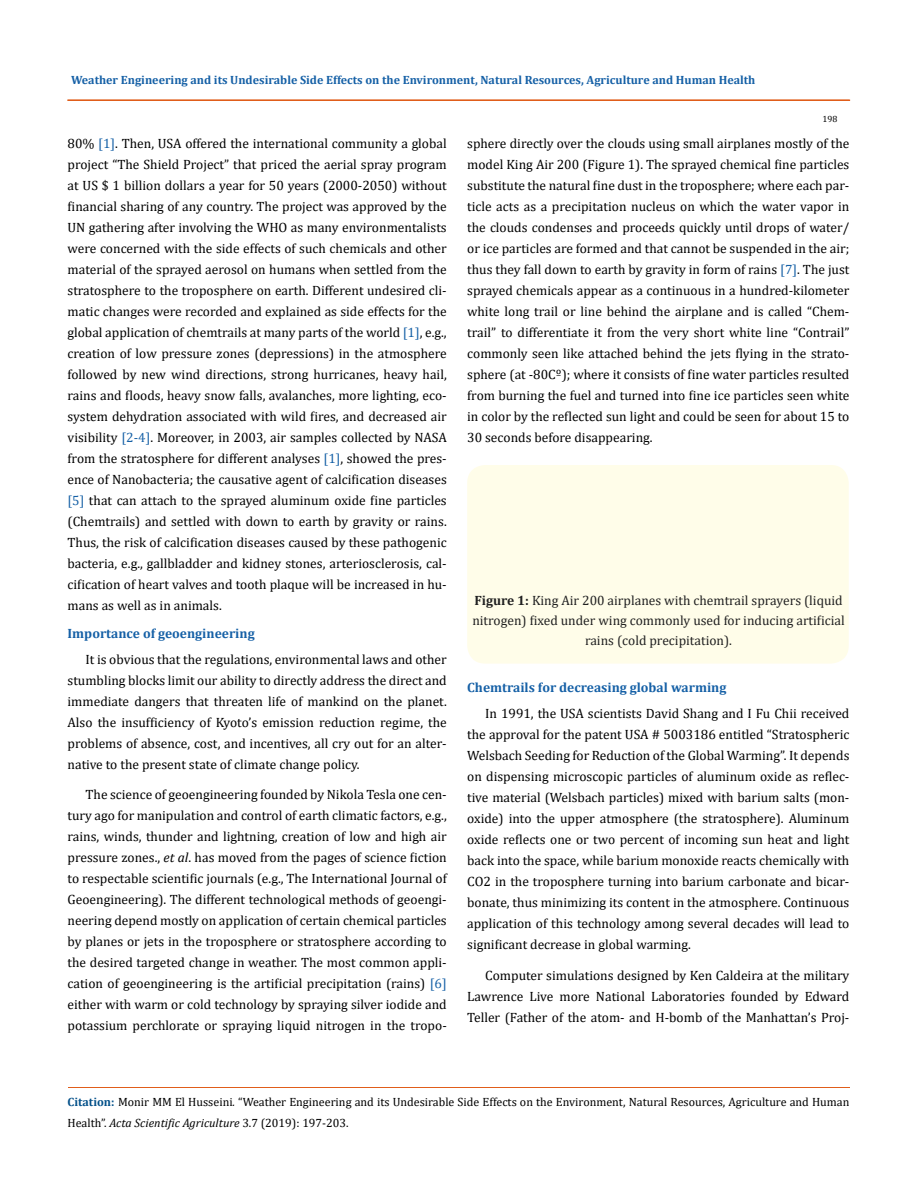
<style>
.page{position:relative;width:917px;height:1188px;background:#fff}
.page>*{position:absolute;margin:0;border:0;box-sizing:border-box;transform-origin:0 0}
.t1{font:13.5px/21px "Cambria";color:#000;text-align:justify}
.t2{font:13.5px/20.2px "Cambria";color:#212121;text-align:center}
.t3{font:700 13.5px "Cambria";color:#1560a6}
.t4{font:12px/21px "Cambria";color:#000}
.t5{font:700 12px "Cambria";color:#1560a6}
.t6{font:9px "Cambria";color:#000}
.s1{color:#1560a6}
.s2{font-style:italic}
.s3{font-weight:700}
.s4{font-weight:700;color:#035089}
</style>
<div class="page">
<div style="left:467px;top:465px;width:381px;height:199px;background:#fffde9;border-radius:18px"></div>
<hr style="left:68px;top:1087px;width:781px;height:1px;background:#e05d1a">
<div style="left:68px;top:100px;width:781px;height:1px;border:1px solid #e05d1a"></div>
<p class="t5" style="left:71px;top:71px;width:685px">Weather Engineering and its Undesirable Side Effects on the Environment, Natural Resources, Agriculture and Human Health</p>
<p class="t6" style="left:822px;top:114px;width:16px">198</p>
<p class="t1" style="left:68px;top:133px;width:381px">80% <span class="s1">[1]</span>. Then, USA offered the international community a global project “The Shield Project” that priced the aerial spray program at US $ 1 billion dollars a year for 50 years (2000-2050) without financial sharing of any country. The project was approved by the UN gathering after involving the WHO as many environmentalists were concerned with the side effects of such chemicals and other material of the sprayed aerosol on humans when settled from the stratosphere to the troposphere on earth. Different undesired cli&shy;matic changes were recorded and explained as side effects for the global application of chemtrails at many parts of the world <span class="s1">[1]</span>, e.g., creation of low pressure zones (depressions) in the atmosphere followed by new wind directions, strong hurricanes, heavy hail, rains and floods, heavy snow falls, avalanches, more lighting, eco&shy;system dehydration associated with wild fires, and decreased air visibility <span class="s1">[2-4]</span>. Moreover, in 2003, air samples collected by NASA from the stratosphere for different analyses <span class="s1">[1]</span>, showed the pres&shy;ence of Nanobacteria; the causative agent of calcification diseases <span class="s1">[5]</span> that can attach to the sprayed aluminum oxide fine particles (Chemtrails) and settled with down to earth by gravity or rains.<br>Thus, the risk of calcification diseases caused by these pathogenic bacteria, e.g., gallbladder and kidney stones, arteriosclerosis, cal&shy;cification of heart valves and tooth plaque will be increased in hu&shy;mans as well as in animals.</p>
<p class="t3" style="left:68px;top:624px;width:189px">Importance of geoengineering</p>
<p class="t1" style="left:68px;top:649px;width:381px;text-indent:18px">It is obvious that the regulations, environmental laws and other stumbling blocks limit our ability to directly address the direct and immediate dangers that threaten life of mankind on the planet.<br>Also the insufficiency of Kyoto’s emission reduction regime, the problems of absence, cost, and incentives, all cry out for an alter&shy;native to the present state of climate change policy.</p>
<p class="t1" style="left:68px;top:784px;width:381px;text-indent:18px">The science of geoengineering founded by Nikola Tesla one cen&shy;tury ago for manipulation and control of earth climatic factors, e.g., rains, winds, thunder and lightning, creation of low and high air pressure zones., <span class="s2">et al</span>. has moved from the pages of science fiction to respectable scientific journals (e.g., The International Journal of Geoengineering). The different technological methods of geoengi&shy;neering depend mostly on application of certain chemical particles by planes or jets in the troposphere or stratosphere according to the desired targeted change in weather. The most common appli&shy;cation of geoengineering is the artificial precipitation (rains) <span class="s1">[6] </span>either with warm or cold technology by spraying silver iodide and potassium perchlorate or spraying liquid nitrogen in the tropo-</p>
<p class="t1" style="left:467px;top:133px;width:384px">sphere directly over the clouds using small airplanes mostly of the model King Air 200 (Figure 1). The sprayed chemical fine particles substitute the natural fine dust in the troposphere; where each par&shy;ticle acts as a precipitation nucleus on which the water vapor in the clouds condenses and proceeds quickly until drops of water/ or ice particles are formed and that cannot be suspended in the air; thus they fall down to earth by gravity in form of rains <span class="s1">[7]</span>. The just sprayed chemicals appear as a continuous in a hundred-kilometer white long trail or line behind the airplane and is called “Chem&shy;trail” to differentiate it from the very short white line “Contrail” commonly seen like attached behind the jets flying in the strato&shy;sphere (at -80Cº); where it consists of fine water particles resulted from burning the fuel and turned into fine ice particles seen white in color by the reflected sun light and could be seen for about 15 to 30 seconds before disappearing.</p>
<p class="t2" style="left:472px;top:590px;width:374px"><span class="s3">Figure 1:</span> King Air 200 airplanes with chemtrail sprayers (liquid nitrogen) fixed under wing commonly used for inducing artificial rains (cold precipitation).</p>
<p class="t3" style="left:467px;top:678px;width:261px">Chemtrails for decreasing global warming</p>
<p class="t1" style="left:467px;top:703px;width:384px;text-indent:18px">In 1991, the USA scientists David Shang and I Fu Chii received the approval for the patent USA # 5003186 entitled “Stratospheric Welsbach Seeding for Reduction of the Global Warming”. It depends on dispensing microscopic particles of aluminum oxide as reflec&shy;tive material (Welsbach particles) mixed with barium salts (mon&shy;oxide) into the upper atmosphere (the stratosphere). Aluminum oxide reflects one or two percent of incoming sun heat and light back into the space, while barium monoxide reacts chemically with CO2 in the troposphere turning into barium carbonate and bicar&shy;bonate, thus minimizing its content in the atmosphere. Continuous application of this technology among several decades will lead to significant decrease in global warming.</p>
<p class="t1" style="left:467px;top:965px;width:384px;text-indent:18px">Computer simulations designed by Ken Caldeira at the military Lawrence Live more National Laboratories founded by Edward Teller (Father of the atom- and H-bomb of the Manhattan’s Proj-</p>
<p class="t4" style="left:67px;top:1092px;width:783px"><span class="s4">Citation:</span> Monir MM El Husseini<span class="s2">.</span> “Weather Engineering and its Undesirable Side Effects on the Environment, Natural Resources, Agriculture and Human<br>Health”. <span class="s2">Acta Scientific Agriculture</span> 3.7 (2019): 197-203.</p>
</div>
